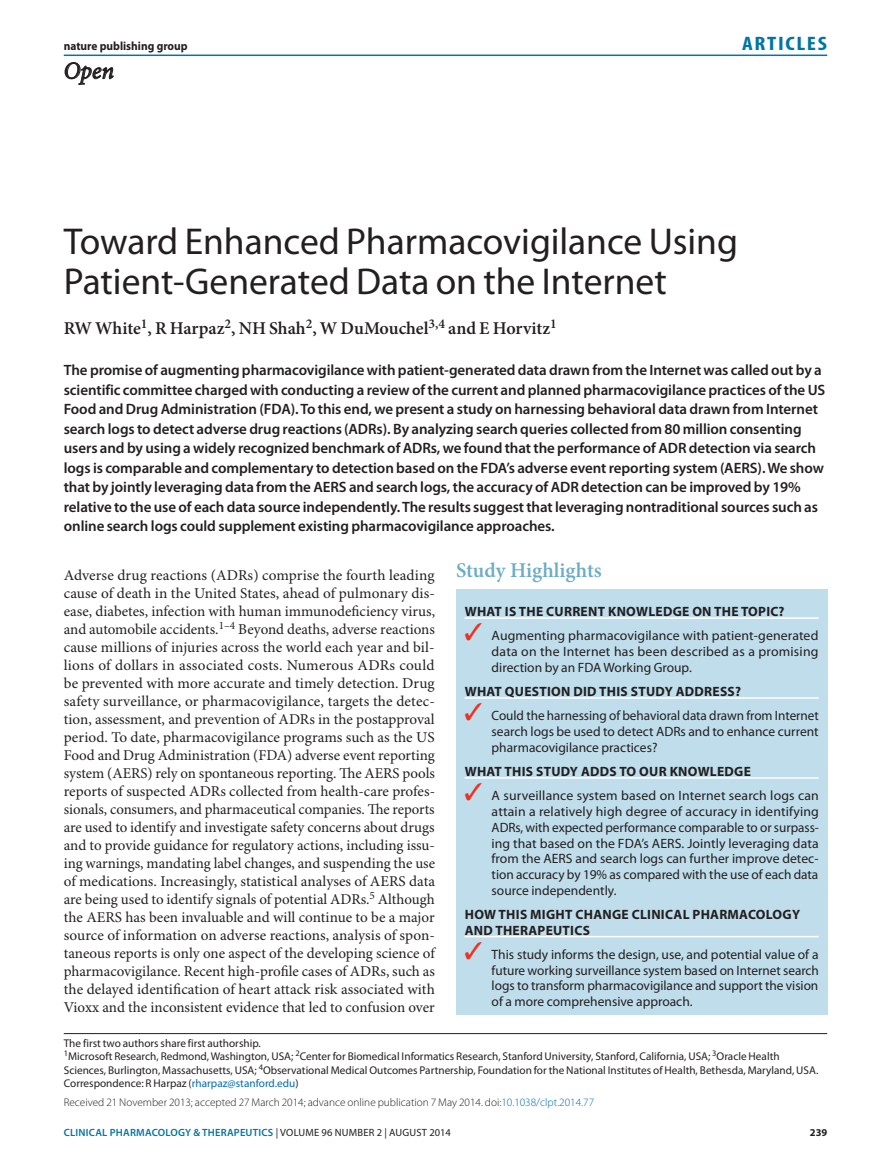
<style>
.page{position:relative;width:891px;height:1175px;background:#fff}
.page>*{position:absolute;margin:0;border:0;box-sizing:border-box;transform-origin:0 0}
.t1{font:37.5px/40.5px "Myriad Pro";color:#231f20}
.t2{font:italic 23.7px "Minion Pro";color:#231f20}
.t3{font:600 21px "Minion Pro";color:#6aacc8}
.t4{font:700 condensed 19.5px "Myriad Pro";letter-spacing:.07em;color:#0076a3;scale:1.2 1}
.t5{font:600 18px "Minion Pro";letter-spacing:-.005em;color:#231f20}
.t6{font:15px/18px "Minion Pro";color:#231f20;text-align:justify}
.t7{font:600 15px/19.5px "Myriad Pro";letter-spacing:-.005em;color:#231f20}
.t8{font:13.5px/15.8px "Myriad Pro";color:#231f20;text-align:justify}
.t9{font:700 13.5px/15.8px "Myriad Pro";letter-spacing:.02em;color:#231f20}
.t10{font:700 12px "Myriad Pro";color:#231f20;scale:.95 1}
.t11{font:11.25px/13.5px "Myriad Pro";color:#231f20}
.t12{font:300 11.25px "Myriad Pro";color:#231f20}
.t13{font:600 10.5px "Myriad Pro";letter-spacing:.02em;color:#0076a3}
.t14{font:10.5px "Myriad Pro";letter-spacing:.02em;color:#231f20}
.t15{font:700 10.5px "Myriad Pro";color:#231f20}
.s1{color:#ef3122}
.s2{color:#006cb3}
</style>
<div class="page">
<hr style="left:64px;top:55px;width:763px;height:1px;background:#0076a3">
<hr style="left:64px;top:1033px;width:763px;height:1px;background:#231f20">
<div style="left:456px;top:589px;width:371px;height:425px;background:#bfddeb"></div>
<hr style="left:465px;top:617px;width:354px;height:2px;background:#fff">
<hr style="left:465px;top:697px;width:354px;height:1px;background:#fff">
<hr style="left:465px;top:777px;width:354px;height:1px;background:#fff">
<hr style="left:465px;top:935px;width:354px;height:2px;background:#fff">
<svg style="left:64px;top:62px;width:50px;height:23px"></svg>
<p class="t10" style="left:64px;top:38px;width:132px">nature publishing group</p>
<h3 class="t4" style="left:742px;top:31px;width:72px">ARTICLES</h3>
<h2 class="t2" style="left:64px;top:55px;width:52px">Open</h2>
<h1 class="t1" style="left:64px;top:220px;width:676px">Toward Enhanced Pharmacovigilance Using<br>Patient-Generated Data on the Internet</h1>
<p class="t5" style="left:64px;top:315px;width:495px">RW White<sup>1</sup>, R Harpaz<sup>2</sup>, NH Shah<sup>2</sup>, W DuMouchel<sup>3,4</sup> and E Horvitz<sup>1</sup></p>
<p class="t7" style="left:64px;top:360px;width:763px">The promise of augmenting pharmacovigilance with patient-generated data drawn from the Internet was called out by a scientific committee charged with conducting a review of the current and planned pharmacovigilance practices of the US Food and Drug Administration (FDA). To this end, we present a study on harnessing behavioral data drawn from Internet search logs to detect adverse drug reactions (ADRs). By analyzing search queries collected from 80 million consenting users and by using a widely recognized benchmark of ADRs, we found that the performance of ADR detection via search logs is comparable and complementary to detection based on the FDA’s adverse event reporting system (AERS). We show that by jointly leveraging data from the AERS and search logs, the accuracy of ADR detection can be improved by 19% relative to the use of each data source independently. The results suggest that leveraging nontraditional sources such as online search logs could supplement existing pharmacovigilance approaches.</p>
<p class="t6" style="left:64px;top:566px;width:373px">Adverse drug reactions (ADRs) comprise the fourth leading cause of death in the United States, ahead of pulmonary dis&shy;ease, diabetes, infection with human immunodeficiency virus, and automobile accidents.<sup>1–4</sup> Beyond deaths, adverse reactions cause millions of injuries across the world each year and bil&shy;lions of dollars in associated costs. Numerous ADRs could be prevented with more accurate and timely detection. Drug safety surveillance, or pharmacovigilance, targets the detec&shy;tion, assessment, and prevention of ADRs in the postapproval period. To date, pharmacovigilance programs such as the US Food and Drug Administration (FDA) adverse event reporting system (AERS) rely on spontaneous reporting. The AERS pools reports of suspected ADRs collected from health-care profes&shy;sionals, consumers, and pharmaceutical companies. The reports are used to identify and investigate safety concerns about drugs and to provide guidance for regulatory actions, including issu&shy;ing warnings, mandating label changes, and suspending the use of medications. Increasingly, statistical analyses of AERS data are being used to identify signals of potential ADRs.<sup>5</sup> Although the AERS has been invaluable and will continue to be a major source of information on adverse reactions, analysis of spon&shy;taneous reports is only one aspect of the developing science of pharmacovigilance. Recent high-profile cases of ADRs, such as the delayed identification of heart attack risk associated with Vioxx and the inconsistent evidence that led to confusion over</p>
<h3 class="t3" style="left:456px;top:556px;width:147px">Study Highlights</h3>
<p class="t9" style="left:465px;top:603px;width:321px">WHAT IS THE CURRENT KNOWLEDGE ON THE TOPIC?</p>
<p class="t8" style="left:492px;top:628px;width:328px;text-indent:-27px"><span class="s1">✓</span> Augmenting pharmacovigilance with patient-generated data on the Internet has been described as a promising direction by an FDA Working Group.</p>
<p class="t9" style="left:465px;top:683px;width:278px">WHAT QUESTION DID THIS STUDY ADDRESS?</p>
<p class="t8" style="left:492px;top:707px;width:329px;text-indent:-27px"><span class="s1">✓</span> Could the harnessing of behavioral data drawn from Internet search logs be used to detect ADRs and to enhance current pharmacovigilance practices?</p>
<p class="t9" style="left:465px;top:763px;width:288px">WHAT THIS STUDY ADDS TO OUR KNOWLEDGE</p>
<p class="t8" style="left:492px;top:787px;width:329px;text-indent:-27px"><span class="s1">✓</span> A surveillance system based on Internet search logs can attain a relatively high degree of accuracy in identifying ADRs, with expected performance comparable to or surpass&shy;ing that based on the FDA’s AERS. Jointly leveraging data from the AERS and search logs can further improve detec&shy;tion accuracy by 19% as compared with the use of each data source independently.</p>
<p class="t9" style="left:465px;top:906px;width:337px">HOW THIS MIGHT CHANGE CLINICAL PHARMACOLOGY<br>AND THERAPEUTICS</p>
<p class="t8" style="left:492px;top:946px;width:329px;text-indent:-27px"><span class="s1">✓</span> This study informs the design, use, and potential value of a future working surveillance system based on Internet search logs to transform pharmacovigilance and support the vision of a more comprehensive approach.</p>
<p class="t11" style="left:64px;top:1035px;width:756px">The first two authors share first authorship.<br><sup>1</sup>Microsoft Research, Redmond, Washington, USA; <sup>2</sup>Center for Biomedical Informatics Research, Stanford University, Stanford, California, USA; <sup>3</sup>Oracle Health Sciences, Burlington, Massachusetts, USA; <sup>4</sup>Observational Medical Outcomes Partnership, Foundation for the National Institutes of Health, Bethesda, Maryland, USA.<br>Correspondence: R Harpaz (<span class="s2">rharpaz@stanford.edu</span>)</p>
<p class="t12" style="left:64px;top:1096px;width:532px">Received 21 November 2013; accepted 27 March 2014; advance online publication 7 May 2014. doi:<span class="s2">10.1038/clpt.2014.77</span></p>
<p class="t13" style="left:64px;top:1126px;width:183px">Clinical pharmacology &amp; Therapeutics</p>
<p class="t14" style="left:276px;top:1126px;width:121px">| VOLUME 96 NUMBER 2 | august</p>
<p class="t14" style="left:429px;top:1126px;width:23px">2014</p>
<p class="t15" style="left:810px;top:1126px;width:19px">239</p>
</div>
